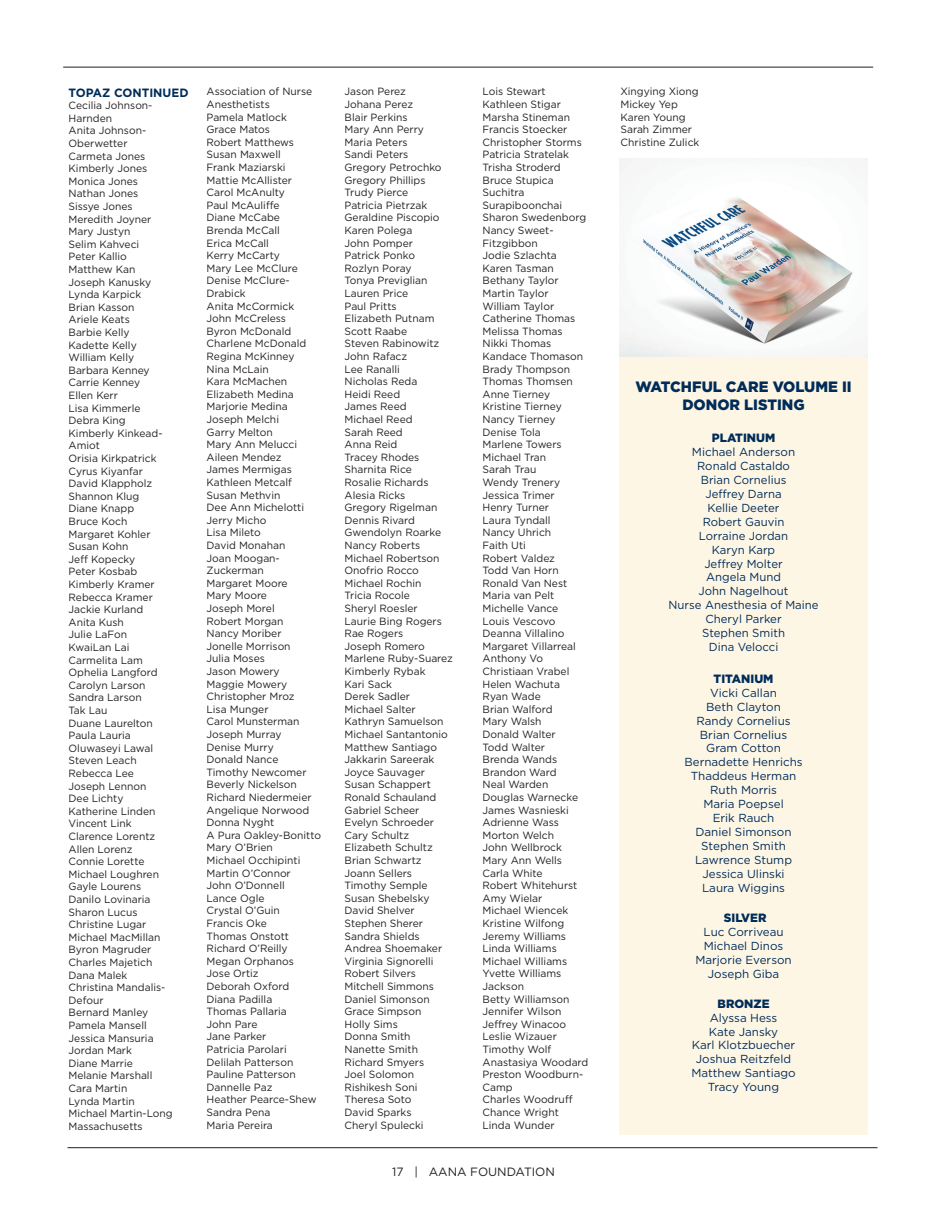
<style>
.page{position:relative;width:945px;height:1215px;background:#fff}
.page>*{position:absolute;margin:0;border:0;box-sizing:border-box;transform-origin:0 0}
.t1{font:900 15px/18px "Gotham";color:#002c59;text-align:center}
.t2{font:900 12px "Gotham";color:#002c59}
.t3{font:12px "Gotham";color:#231f20}
.t4{font:700 12px "Gotham";color:#002c59}
.t5{font:11.7px/14px "Gotham";color:#002c59;text-align:center}
.t6{font:10.5px/12.6px "Gotham";color:#231f20}
</style>
<div class="page">
<hr style="left:68px;top:1147px;width:810px;height:1px;background:#231f20">
<hr style="left:63px;top:67px;width:810px;height:1px;background:#231f20">
<div style="left:619px;top:178px;width:249px;height:957px;background:#fef6e5"></div>
<img style="left:619px;top:158px;width:249px;height:199px">
<p class="t4" style="left:69px;top:84px;width:121px">TOPAZ CONTINUED</p>
<p class="t6" style="left:69px;top:99px;width:106px">Cecilia Johnson-<br>Harnden<br>Anita Johnson-<br>Oberwetter<br>Carmeta Jones<br>Kimberly Jones<br>Monica Jones<br>Nathan Jones<br>Sissye Jones<br>Meredith Joyner<br>Mary Justyn<br>Selim Kahveci<br>Peter Kallio<br>Matthew Kan<br>Joseph Kanusky<br>Lynda Karpick<br>Brian Kasson<br>Ariele Keats<br>Barbie Kelly<br>Kadette Kelly<br>William Kelly<br>Barbara Kenney<br>Carrie Kenney<br>Ellen Kerr<br>Lisa Kimmerle<br>Debra King<br>Kimberly Kinkead-<br>Amiot<br>Orisia Kirkpatrick<br>Cyrus Kiyanfar<br>David Klappholz<br>Shannon Klug<br>Diane Knapp<br>Bruce Koch<br>Margaret Kohler<br>Susan Kohn<br>Jeff Kopecky<br>Peter Kosbab<br>Kimberly Kramer<br>Rebecca Kramer<br>Jackie Kurland<br>Anita Kush<br>Julie LaFon<br>KwaiLan Lai<br>Carmelita Lam<br>Ophelia Langford<br>Carolyn Larson<br>Sandra Larson<br>Tak Lau<br>Duane Laurelton<br>Paula Lauria<br>Oluwaseyi Lawal<br>Steven Leach<br>Rebecca Lee<br>Joseph Lennon<br>Dee Lichty<br>Katherine Linden<br>Vincent Link<br>Clarence Lorentz<br>Allen Lorenz<br>Connie Lorette<br>Michael Loughren<br>Gayle Lourens<br>Danilo Lovinaria<br>Sharon Lucus<br>Christine Lugar<br>Michael MacMillan<br>Byron Magruder<br>Charles Majetich<br>Dana Malek<br>Christina Mandalis-<br>Defour<br>Bernard Manley<br>Pamela Mansell<br>Jessica Mansuria<br>Jordan Mark<br>Diane Marrie<br>Melanie Marshall<br>Cara Martin<br>Lynda Martin<br>Michael Martin-Long<br>Massachusetts</p>
<p class="t6" style="left:207px;top:85px;width:116px">Association of Nurse<br>Anesthetists<br>Pamela Matlock<br>Grace Matos<br>Robert Matthews<br>Susan Maxwell<br>Frank Maziarski<br>Mattie McAllister<br>Carol McAnulty<br>Paul McAuliffe<br>Diane McCabe<br>Brenda McCall<br>Erica McCall<br>Kerry McCarty<br>Mary Lee McClure<br>Denise McClure-<br>Drabick<br>Anita McCormick<br>John McCreless<br>Byron McDonald<br>Charlene McDonald<br>Regina McKinney<br>Nina McLain<br>Kara McMachen<br>Elizabeth Medina<br>Marjorie Medina<br>Joseph Melchi<br>Garry Melton<br>Mary Ann Melucci<br>Aileen Mendez<br>James Mermigas<br>Kathleen Metcalf<br>Susan Methvin<br>Dee Ann Michelotti<br>Jerry Micho<br>Lisa Mileto<br>David Monahan<br>Joan Moogan-<br>Zuckerman<br>Margaret Moore<br>Mary Moore<br>Joseph Morel<br>Robert Morgan<br>Nancy Moriber<br>Jonelle Morrison<br>Julia Moses<br>Jason Mowery<br>Maggie Mowery<br>Christopher Mroz<br>Lisa Munger<br>Carol Munsterman<br>Joseph Murray<br>Denise Murry<br>Donald Nance<br>Timothy Newcomer<br>Beverly Nickelson<br>Richard Niedermeier<br>Angelique Norwood<br>Donna Nyght<br>A Pura Oakley-Bonitto<br>Mary O’Brien<br>Michael Occhipinti<br>Martin O’Connor<br>John O’Donnell<br>Lance Ogle<br>Crystal O’Guin<br>Francis Oke<br>Thomas Onstott<br>Richard O’Reilly<br>Megan Orphanos<br>Jose Ortiz<br>Deborah Oxford<br>Diana Padilla<br>Thomas Pallaria<br>John Pare<br>Jane Parker<br>Patricia Parolari<br>Delilah Patterson<br>Pauline Patterson<br>Dannelle Paz<br>Heather Pearce-Shew<br>Sandra Pena<br>Maria Pereira</p>
<p class="t6" style="left:345px;top:85px;width:110px">Jason Perez<br>Johana Perez<br>Blair Perkins<br>Mary Ann Perry<br>Maria Peters<br>Sandi Peters<br>Gregory Petrochko<br>Gregory Phillips<br>Trudy Pierce<br>Patricia Pietrzak<br>Geraldine Piscopio<br>Karen Polega<br>John Pomper<br>Patrick Ponko<br>Rozlyn Poray<br>Tonya Previglian<br>Lauren Price<br>Paul Pritts<br>Elizabeth Putnam<br>Scott Raabe<br>Steven Rabinowitz<br>John Rafacz<br>Lee Ranalli<br>Nicholas Reda<br>Heidi Reed<br>James Reed<br>Michael Reed<br>Sarah Reed<br>Anna Reid<br>Tracey Rhodes<br>Sharnita Rice<br>Rosalie Richards<br>Alesia Ricks<br>Gregory Rigelman<br>Dennis Rivard<br>Gwendolyn Roarke<br>Nancy Roberts<br>Michael Robertson<br>Onofrio Rocco<br>Michael Rochin<br>Tricia Rocole<br>Sheryl Roesler<br>Laurie Bing Rogers<br>Rae Rogers<br>Joseph Romero<br>Marlene Ruby-Suarez<br>Kimberly Rybak<br>Kari Sack<br>Derek Sadler<br>Michael Salter<br>Kathryn Samuelson<br>Michael Santantonio<br>Matthew Santiago<br>Jakkarin Sareerak<br>Joyce Sauvager<br>Susan Schappert<br>Ronald Schauland<br>Gabriel Scheer<br>Evelyn Schroeder<br>Cary Schultz<br>Elizabeth Schultz<br>Brian Schwartz<br>Joann Sellers<br>Timothy Semple<br>Susan Shebelsky<br>David Shelver<br>Stephen Sherer<br>Sandra Shields<br>Andrea Shoemaker<br>Virginia Signorelli<br>Robert Silvers<br>Mitchell Simmons<br>Daniel Simonson<br>Grace Simpson<br>Holly Sims<br>Donna Smith<br>Nanette Smith<br>Richard Smyers<br>Joel Solomon<br>Rishikesh Soni<br>Theresa Soto<br>David Sparks<br>Cheryl Spulecki</p>
<p class="t6" style="left:483px;top:85px;width:107px">Lois Stewart<br>Kathleen Stigar<br>Marsha Stineman<br>Francis Stoecker<br>Christopher Storms<br>Patricia Stratelak<br>Trisha Stroderd<br>Bruce Stupica<br>Suchitra<br>Surapiboonchai<br>Sharon Swedenborg<br>Nancy Sweet-<br>Fitzgibbon<br>Jodie Szlachta<br>Karen Tasman<br>Bethany Taylor<br>Martin Taylor<br>William Taylor<br>Catherine Thomas<br>Melissa Thomas<br>Nikki Thomas<br>Kandace Thomason<br>Brady Thompson<br>Thomas Thomsen<br>Anne Tierney<br>Kristine Tierney<br>Nancy Tierney<br>Denise Tola<br>Marlene Towers<br>Michael Tran<br>Sarah Trau<br>Wendy Trenery<br>Jessica Trimer<br>Henry Turner<br>Laura Tyndall<br>Nancy Uhrich<br>Faith Uti<br>Robert Valdez<br>Todd Van Horn<br>Ronald Van Nest<br>Maria van Pelt<br>Michelle Vance<br>Louis Vescovo<br>Deanna Villalino<br>Margaret Villarreal<br>Anthony Vo<br>Christiaan Vrabel<br>Helen Wachuta<br>Ryan Wade<br>Brian Walford<br>Mary Walsh<br>Donald Walter<br>Todd Walter<br>Brenda Wands<br>Brandon Ward<br>Neal Warden<br>Douglas Warnecke<br>James Wasnieski<br>Adrienne Wass<br>Morton Welch<br>John Wellbrock<br>Mary Ann Wells<br>Carla White<br>Robert Whitehurst<br>Amy Wielar<br>Michael Wiencek<br>Kristine Wilfong<br>Jeremy Williams<br>Linda Williams<br>Michael Williams<br>Yvette Williams<br>Jackson<br>Betty Williamson<br>Jennifer Wilson<br>Jeffrey Winacoo<br>Leslie Wizauer<br>Timothy Wolf<br>Anastasiya Woodard<br>Preston Woodburn-<br>Camp<br>Charles Woodruff<br>Chance Wright<br>Linda Wunder</p>
<p class="t6" style="left:621px;top:85px;width:80px">Xingying Xiong<br>Mickey Yep<br>Karen Young<br>Sarah Zimmer<br>Christine Zulick</p>
<h1 class="t1" style="left:635px;top:377px;width:218px">WATCHFUL CARE VOLUME II<br>DONOR LISTING</h1>
<p class="t2" style="left:712px;top:429px;width:65px">PLATINUM</p>
<p class="t5" style="left:669px;top:445px;width:152px">Michael Anderson<br>Ronald Castaldo<br>Brian Cornelius<br>Jeffrey Darna<br>Kellie Deeter<br>Robert Gauvin<br>Lorraine Jordan<br>Karyn Karp<br>Jeffrey Molter<br>Angela Mund<br>John Nagelhout<br>Nurse Anesthesia of Maine<br>Cheryl Parker<br>Stephen Smith<br>Dina Velocci</p>
<p class="t2" style="left:714px;top:670px;width:61px">TITANIUM</p>
<p class="t5" style="left:684px;top:685px;width:120px">Vicki Callan<br>Beth Clayton<br>Randy Cornelius<br>Brian Cornelius<br>Gram Cotton<br>Bernadette Henrichs<br>Thaddeus Herman<br>Ruth Morris<br>Maria Poepsel<br>Erik Rauch<br>Daniel Simonson<br>Stephen Smith<br>Lawrence Stump<br>Jessica Ulinski<br>Laura Wiggins</p>
<p class="t2" style="left:724px;top:910px;width:44px">SILVER</p>
<p class="t5" style="left:695px;top:925px;width:98px">Luc Corriveau<br>Michael Dinos<br>Marjorie Everson<br>Joseph Giba</p>
<p class="t2" style="left:718px;top:995px;width:53px">BRONZE</p>
<p class="t5" style="left:691px;top:1010px;width:106px">Alyssa Hess<br>Kate Jansky<br>Karl Klotzbuecher<br>Joshua Reitzfeld<br>Matthew Santiago<br>Tracy Young</p>
<p class="t3" style="left:392px;top:1164px;width:164px">17 | AANA FOUNDATION</p>
</div>
